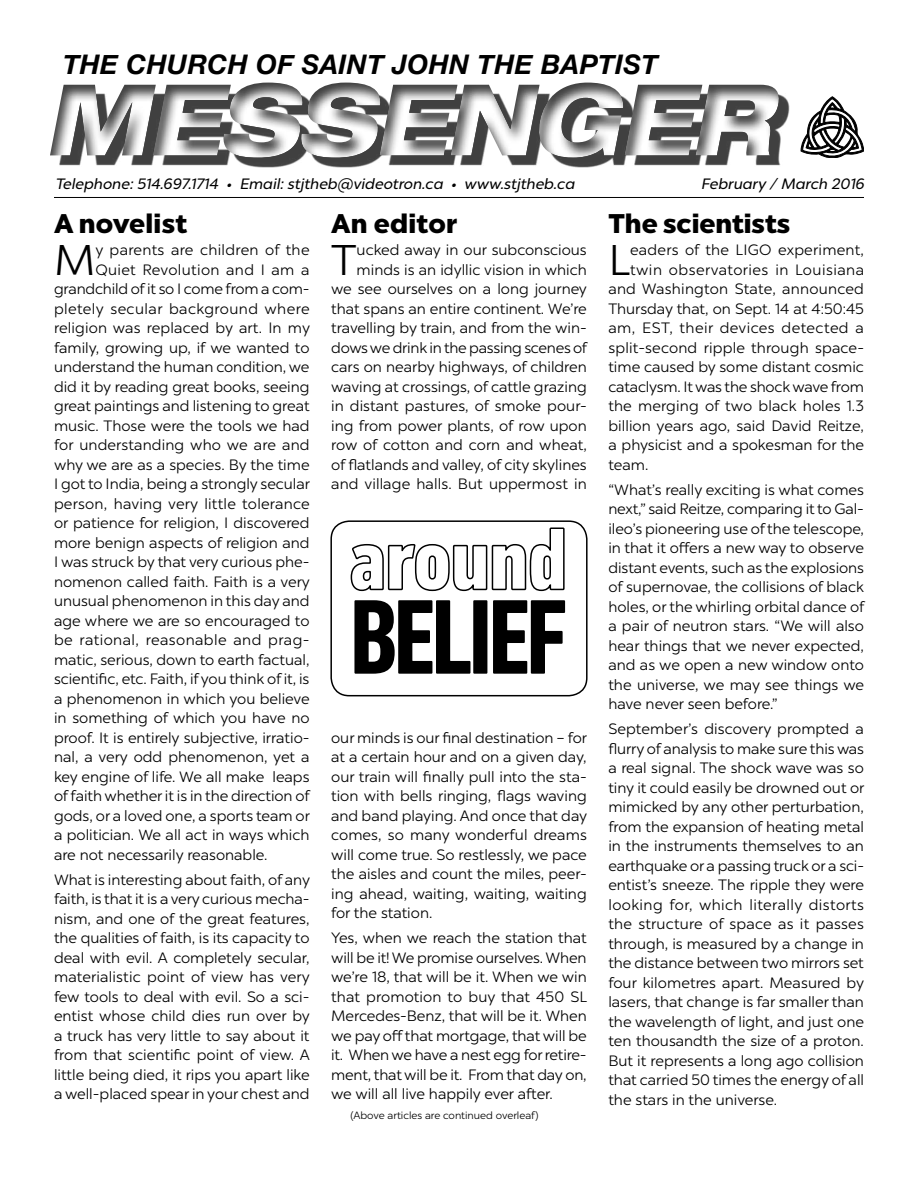
<style>
.page{position:relative;width:918px;height:1188px;background:#fff}
.page>*{position:absolute;margin:0;border:0;box-sizing:border-box;transform-origin:0 0}
.t1{font:700 condensed 108px "DIN Next LT Pro";letter-spacing:-.04em;color:#000}
.t2{font:italic 800 expanded 99px "Helvetica Neue";letter-spacing:-.025em;color:#fff;scale:.91 1}
.t3{font:42.9px "Chronica Pro";color:#000}
.t4{font:900 27px "Chronica Pro";color:#000}
.t5{font:italic 700 27px "Helvetica Neue";letter-spacing:.015em;color:#000}
.t6{font:15px/19.5px "Chronica Pro";color:#000;text-align:justify}
.t7{font:15px "Chronica Pro";letter-spacing:.03em;color:#000}
.t8{font:15px "Chronica Pro Regular It";color:#000}
.t9{font:15px "Chronica Pro";letter-spacing:.02em;color:#000}
.t10{font:15px "Chronica Pro";letter-spacing:.025em;color:#000}
.t11{font:10.5px "Chronica Pro";color:#000}
</style>
<div class="page">
<div style="left:5px;top:56px;width:889px;height:122px;background:#000;opacity:.75"></div>
<hr style="left:54px;top:197px;width:810px;height:1px;background:#000">
<svg style="left:801px;top:97px;width:63px;height:61px"></svg>
<svg style="left:350px;top:527px;width:215px;height:65px"></svg>
<div style="left:330px;top:520px;width:258px;height:176px;border:2px solid #000;border-radius:18px"></div>
<h3 class="t5" style="left:63px;top:43px;width:596px">THE CHURCH OF SAINT JOHN THE BAPTIST</h3>
<h2 class="t2" style="left:44px;top:57px;width:802px">MESSENGER</h2>
<p class="t8" style="left:55px;top:175px;width:521px">Telephone: 514.697.1714 • Email: stjtheb@videotron.ca • www.stjtheb.ca</p>
<p class="t8" style="left:701px;top:175px;width:165px">February / March 2016</p>
<h3 class="t4" style="left:54px;top:206px;width:135px">A novelist</h3>
<h3 class="t3" style="left:54px;top:235px;width:43px">M</h3>
<p class="t9" style="left:95px;top:241px;width:216px">y parents are children of the</p>
<p class="t10" style="left:95px;top:261px;width:216px">Quiet Revolution and I am a</p>
<p class="t6" style="left:54px;top:279px;width:257px">grandchild of it so I come from a com-</p>
<p class="t7" style="left:54px;top:300px;width:257px">pletely secular background where</p>
<p class="t6" style="left:54px;top:318px;width:258px">religion was replaced by art. In my</p>
<p class="t6" style="left:54px;top:338px;width:257px">family, growing up, if we wanted to</p>
<p class="t6" style="left:54px;top:357px;width:257px">understand the human condition, we</p>
<p class="t6" style="left:54px;top:377px;width:257px">did it by reading great books, seeing</p>
<p class="t6" style="left:54px;top:396px;width:257px">great paintings and listening to great</p>
<p class="t6" style="left:54px;top:416px;width:257px">music. Those were the tools we had</p>
<p class="t6" style="left:54px;top:435px;width:257px">for understanding who we are and</p>
<p class="t6" style="left:54px;top:455px;width:257px">why we are as a species. By the time</p>
<p class="t6" style="left:54px;top:474px;width:257px">I got to India, being a strongly secular</p>
<p class="t6" style="left:54px;top:494px;width:257px">person, having very little tolerance</p>
<p class="t6" style="left:54px;top:513px;width:257px">or patience for religion, I discovered</p>
<p class="t6" style="left:54px;top:533px;width:257px">more benign aspects of religion and</p>
<p class="t6" style="left:54px;top:552px;width:257px">I was struck by that very curious phe-</p>
<p class="t6" style="left:54px;top:572px;width:258px">nomenon called faith. Faith is a very</p>
<p class="t6" style="left:54px;top:591px;width:257px">unusual phenomenon in this day and</p>
<p class="t6" style="left:54px;top:611px;width:257px">age where we are so encouraged to</p>
<p class="t7" style="left:54px;top:631px;width:257px">be rational, reasonable and prag-</p>
<p class="t6" style="left:54px;top:650px;width:257px">matic, serious, down to earth factual,</p>
<p class="t6" style="left:54px;top:669px;width:257px">scientific, etc. Faith, if you think of it, is</p>
<p class="t6" style="left:54px;top:689px;width:257px">a phenomenon in which you believe</p>
<p class="t6" style="left:54px;top:708px;width:257px">in something of which you have no</p>
<p class="t6" style="left:54px;top:728px;width:257px">proof. It is entirely subjective, irratio-</p>
<p class="t6" style="left:54px;top:747px;width:257px">nal, a very odd phenomenon, yet a</p>
<p class="t6" style="left:54px;top:767px;width:257px">key engine of life. We all make leaps</p>
<p class="t6" style="left:54px;top:786px;width:257px">of faith whether it is in the direction of</p>
<p class="t6" style="left:54px;top:806px;width:257px">gods, or a loved one, a sports team or</p>
<p class="t6" style="left:54px;top:825px;width:257px">a politician. We all act in ways which</p>
<p class="t6" style="left:54px;top:845px;width:215px">are not necessarily reasonable.</p>
<p class="t6" style="left:54px;top:870px;width:258px">What is interesting about faith, of any faith, is that it is a very curious mecha&shy;nism, and one of the great features, the qualities of faith, is its capacity to deal with evil. A completely secular, materialistic point of view has very few tools to deal with evil. So a sci&shy;entist whose child dies run over by a truck has very little to say about it from that scientific point of view. A little being died, it rips you apart like a well-placed spear in your chest and</p>
<h3 class="t4" style="left:331px;top:206px;width:128px">An editor</h3>
<h3 class="t3" style="left:331px;top:235px;width:27px">T</h3>
<p class="t6" style="left:331px;top:240px;width:257px;text-align:right">ucked away in our subconscious minds is an idyllic vision in which<br>we see ourselves on a long journey that spans an entire continent. We’re travelling by train, and from the win&shy;dows we drink in the passing scenes of cars on nearby highways, of children waving at crossings, of cattle grazing in distant pastures, of smoke pour&shy;ing from power plants, of row upon row of cotton and corn and wheat, of flatlands and valley, of city skylines and village halls. But uppermost in</p>
<h1 class="t1" style="left:350px;top:576px;width:220px">BELIEF</h1>
<p class="t6" style="left:331px;top:728px;width:258px">our minds is our final destination – for at a certain hour and on a given day, our train will finally pull into the sta&shy;tion with bells ringing, flags waving and band playing. And once that day comes, so many wonderful dreams will come true. So restlessly, we pace the aisles and count the miles, peer&shy;ing ahead, waiting, waiting, waiting for the station.</p>
<p class="t6" style="left:331px;top:928px;width:258px">Yes, when we reach the station that will be it! We promise ourselves. When we’re 18, that will be it. When we win that promotion to buy that 450 SL Mercedes-Benz, that will be it. When we pay off that mortgage, that will be it. When we have a nest egg for retire&shy;ment, that will be it. From that day on, we will all live happily ever after.</p>
<p class="t11" style="left:351px;top:1110px;width:190px">(Above articles are continued overleaf)</p>
<h3 class="t4" style="left:608px;top:206px;width:183px">The scientists</h3>
<h3 class="t3" style="left:608px;top:235px;width:23px">L</h3>
<p class="t6" style="left:630px;top:240px;width:235px">eaders of the LIGO experiment,</p>
<p class="t7" style="left:630px;top:261px;width:236px">twin observatories in Louisiana</p>
<p class="t6" style="left:608px;top:279px;width:257px">and Washington State, announced</p>
<p class="t6" style="left:608px;top:299px;width:257px">Thursday that, on Sept. 14 at 4:50:45</p>
<p class="t7" style="left:608px;top:319px;width:257px">am, EST, their devices detected a</p>
<p class="t6" style="left:608px;top:338px;width:257px">split-second ripple through space-</p>
<p class="t6" style="left:608px;top:357px;width:257px">time caused by some distant cosmic</p>
<p class="t6" style="left:608px;top:377px;width:257px">cataclysm. It was the shock wave from</p>
<p class="t6" style="left:608px;top:396px;width:257px">the merging of two black holes 1.3</p>
<p class="t6" style="left:608px;top:416px;width:257px">billion years ago, said David Reitze,</p>
<p class="t6" style="left:608px;top:435px;width:257px">a physicist and a spokesman for the</p>
<p class="t6" style="left:608px;top:455px;width:41px">team.</p>
<p class="t6" style="left:608px;top:480px;width:257px">“What’s really exciting is what comes next,” said Reitze, comparing it to Gal&shy;ileo’s pioneering use of the telescope, in that it offers a new way to observe distant events, such as the explosions of supernovae, the collisions of black holes, or the whirling orbital dance of a pair of neutron stars. “We will also hear things that we never expected, and as we open a new window onto the universe, we may see things we have never seen before.”</p>
<p class="t6" style="left:608px;top:719px;width:257px">September’s discovery prompted a flurry of analysis to make sure this was a real signal. The shock wave was so tiny it could easily be drowned out or mimicked by any other perturbation, from the expansion of heating metal in the instruments themselves to an earthquake or a passing truck or a sci&shy;entist’s sneeze. The ripple they were looking for, which literally distorts the structure of space as it passes through, is measured by a change in the distance between two mirrors set four kilometres apart. Measured by lasers, that change is far smaller than the wavelength of light, and just one ten thousandth the size of a proton.<br>But it represents a long ago collision that carried 50 times the energy of all the stars in the universe.</p>
</div>
